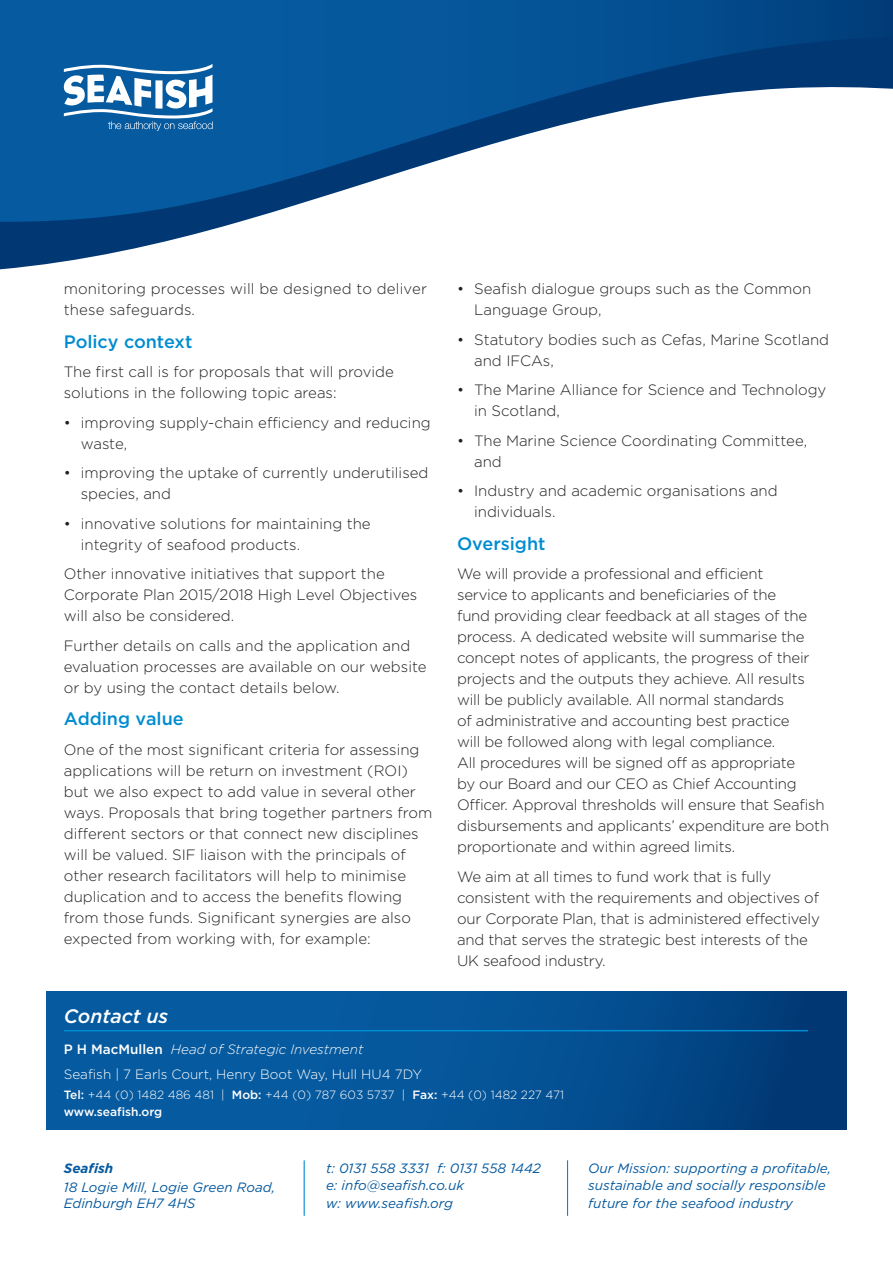
<style>
.page{position:relative;width:893px;height:1263px;background:#fff}
.page>*{position:absolute;margin:0;border:0;box-sizing:border-box;transform-origin:0 0}
.t1{font:italic 500 19.5px "Gotham";color:#fff}
.t2{font:500 18px "Gotham";color:#008cd0}
.t3{font:300 15px/21px "Gotham";color:#231f20}
.t4{font:italic 13.5px/17.1px "Gotham";color:#065a9f}
.t5{font:300 13.5px/25px "Gotham";color:#fff}
.t6{font:italic 700 13.5px "Gotham";color:#065a9f}
.t7{font:300 12px/16.2px "Gotham";color:#fff}
.s1{font-weight:500}
.s2{font-style:italic}
</style>
<div class="page">
<svg style="left:0;top:0;width:893px;height:36px;background:#045295"></svg>
<svg style="left:0;top:36px;width:893px;height:234px"></svg>
<div style="left:47px;top:992px;width:799px;height:137px;background:linear-gradient(to right,#0763aa,#013f7d)"></div>
<hr style="left:64px;top:1030px;width:744px;height:1px;background:#008cd0">
<hr style="left:304px;top:1161px;width:1px;height:54px;background:#008cd0">
<hr style="left:567px;top:1161px;width:1px;height:54px;background:#008cd0">
<p class="t3" style="left:64px;top:278px;width:365px">monitoring processes will be designed to deliver these safeguards.</p>
<p class="t2" style="left:64px;top:331px;width:130px">Policy context</p>
<p class="t3" style="left:64px;top:361px;width:332px">The first call is for proposals that will provide solutions in the following topic areas:</p>
<p class="t3" style="left:81px;top:412px;width:351px;text-indent:-17px">• improving supply-chain efficiency and reducing waste,</p>
<p class="t3" style="left:81px;top:462px;width:349px;text-indent:-17px">• improving the uptake of currently underutilised species, and</p>
<p class="t3" style="left:81px;top:513px;width:291px;text-indent:-17px">• innovative solutions for maintaining the integrity of seafood products.</p>
<p class="t3" style="left:64px;top:563px;width:355px">Other innovative initiatives that support the<br>Corporate Plan 2015/2018 High Level Objectives will also be considered.</p>
<p class="t3" style="left:64px;top:635px;width:364px">Further details on calls and the application and evaluation processes are available on our website or by using the contact details below.</p>
<p class="t2" style="left:64px;top:709px;width:122px">Adding value</p>
<p class="t3" style="left:64px;top:739px;width:370px">One of the most significant criteria for assessing applications will be return on investment (ROI) but we also expect to add value in several other ways. Proposals that bring together partners from different sectors or that connect new disciplines will be valued. SIF liaison with the principals of other research facilitators will help to minimise duplication and to access the benefits flowing from those funds. Significant synergies are also expected from working with, for example:</p>
<p class="t3" style="left:474px;top:278px;width:339px;text-indent:-17px">• Seafish dialogue groups such as the Common<br>Language Group,</p>
<p class="t3" style="left:474px;top:329px;width:356px;text-indent:-17px">• Statutory bodies such as Cefas, Marine Scotland and IFCAs,</p>
<p class="t3" style="left:474px;top:379px;width:354px;text-indent:-17px">• The Marine Alliance for Science and Technology in Scotland,</p>
<p class="t3" style="left:474px;top:430px;width:334px;text-indent:-17px">• The Marine Science Coordinating Committee, and</p>
<p class="t3" style="left:474px;top:480px;width:305px;text-indent:-17px">• Industry and academic organisations and individuals.</p>
<p class="t2" style="left:457px;top:533px;width:90px">Oversight</p>
<p class="t3" style="left:457px;top:563px;width:374px">We will provide a professional and efficient<br>service to applicants and beneficiaries of the<br>fund providing clear feedback at all stages of the process. A dedicated website will summarise the concept notes of applicants, the progress of their projects and the outputs they achieve. All results will be publicly available. All normal standards<br>of administrative and accounting best practice<br>will be followed along with legal compliance.<br>All procedures will be signed off as appropriate<br>by our Board and our CEO as Chief Accounting Officer. Approval thresholds will ensure that Seafish disbursements and applicants’ expenditure are both proportionate and within agreed limits.</p>
<p class="t3" style="left:457px;top:866px;width:364px">We aim at all times to fund work that is fully consistent with the requirements and objectives of our Corporate Plan, that is administered effectively and that serves the strategic best interests of the UK seafood industry.</p>
<h1 class="t1" style="left:64px;top:1005px;width:106px">Contact us</h1>
<p class="t5" style="left:64px;top:1036px;width:360px"><span class="s1">P H MacMullen</span> <span class="s2">Head of Strategic Investment<br></span>Seafish | 7 Earls Court, Henry Boot Way, Hull HU4 7DY</p>
<p class="t7" style="left:64px;top:1087px;width:502px"><span class="s1">Tel:</span> +44 (0) 1482 486 481 | <span class="s1">Mob:</span> +44 (0) 787 603 5737 | <span class="s1">Fax:</span> +44 (0) 1482 227 471 <span class="s1">www.seafish.org</span></p>
<p class="t6" style="left:64px;top:1161px;width:51px">Seafish</p>
<p class="t4" style="left:64px;top:1179px;width:213px;line-height:16.2px">18 Logie Mill, Logie Green Road,<br>Edinburgh EH7 4HS</p>
<p class="t4" style="left:326px;top:1160px;width:216px">t: 0131 558 3331 f: 0131 558 1442 e: info@seafish.co.uk<br>w: www.seafish.org</p>
<p class="t4" style="left:588px;top:1160px;width:244px">Our Mission: supporting a profitable, sustainable and socially responsible future for the seafood industry</p>
</div>
